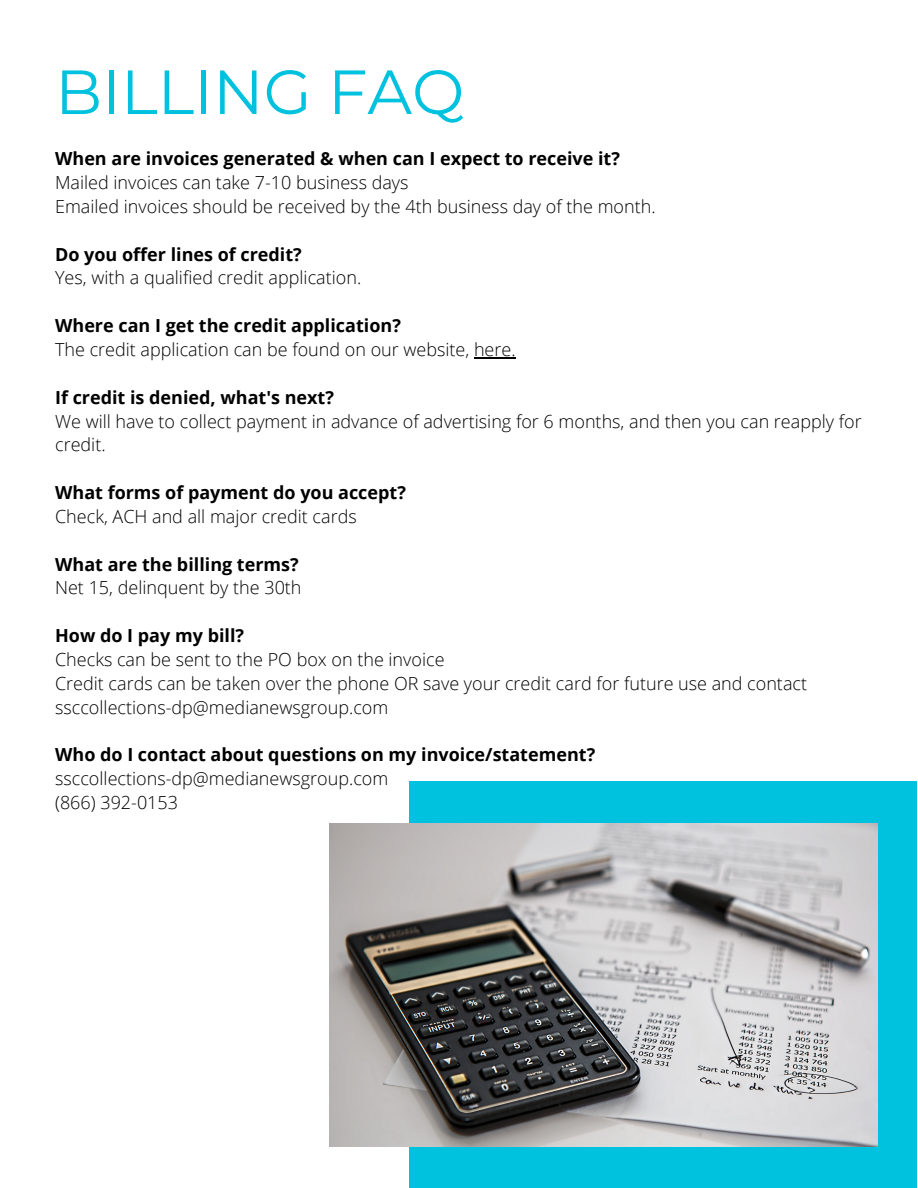
<style>
.page{position:relative;width:918px;height:1188px;background:#fff}
.page>*{position:absolute;margin:0;border:0;box-sizing:border-box;transform-origin:0 0}
.t1{font:62.25px "Montserrat";color:#00c1de}
.t2{font:300 18px/23.9px "Open Sans";color:#000}
.t3{font:700 18px "Open Sans";color:#000}
</style>
<div class="page">
<div style="left:410px;top:781px;width:507px;height:407px;background:#00c1de"></div>
<img style="left:330px;top:823px;width:548px;height:323px">
<hr style="left:474px;top:357px;width:42px;height:2px;background:#000">
<h1 class="t1" style="left:55px;top:54px;width:411px">BILLING FAQ</h1>
<p class="t3" style="left:55px;top:146px;width:566px">When are invoices generated &amp; when can I expect to receive it?</p>
<p class="t2" style="left:55px;top:170px;width:602px">Mailed invoices can take 7-10 business days<br>Emailed invoices should be received by the 4th business day of the month.</p>
<p class="t3" style="left:55px;top:241px;width:248px">Do you offer lines of credit?</p>
<p class="t2" style="left:55px;top:266px;width:308px">Yes, with a qualified credit application.</p>
<p class="t3" style="left:55px;top:313px;width:347px">Where can I get the credit application?</p>
<p class="t2" style="left:55px;top:337px;width:462px">The credit application can be found on our website, here.</p>
<p class="t3" style="left:55px;top:384px;width:280px">If credit is denied, what's next?</p>
<p class="t2" style="left:55px;top:409px;width:808px">We will have to collect payment in advance of advertising for 6 months, and then you can reapply for credit.</p>
<p class="t3" style="left:55px;top:480px;width:352px">What forms of payment do you accept?</p>
<p class="t2" style="left:55px;top:504px;width:303px">Check, ACH and all major credit cards</p>
<p class="t3" style="left:55px;top:551px;width:245px">What are the billing terms?</p>
<p class="t2" style="left:55px;top:576px;width:248px">Net 15, delinquent by the 30th</p>
<p class="t3" style="left:55px;top:623px;width:190px">How do I pay my bill?</p>
<p class="t2" style="left:55px;top:647px;width:753px">Checks can be sent to the PO box on the invoice<br>Credit cards can be taken over the phone OR save your credit card for future use and contact ssccollections-dp@medianewsgroup.com</p>
<p class="t3" style="left:55px;top:742px;width:542px">Who do I contact about questions on my invoice/statement?</p>
<p class="t2" style="left:55px;top:766px;width:335px">ssccollections-dp@medianewsgroup.com (866) 392-0153</p>
</div>
